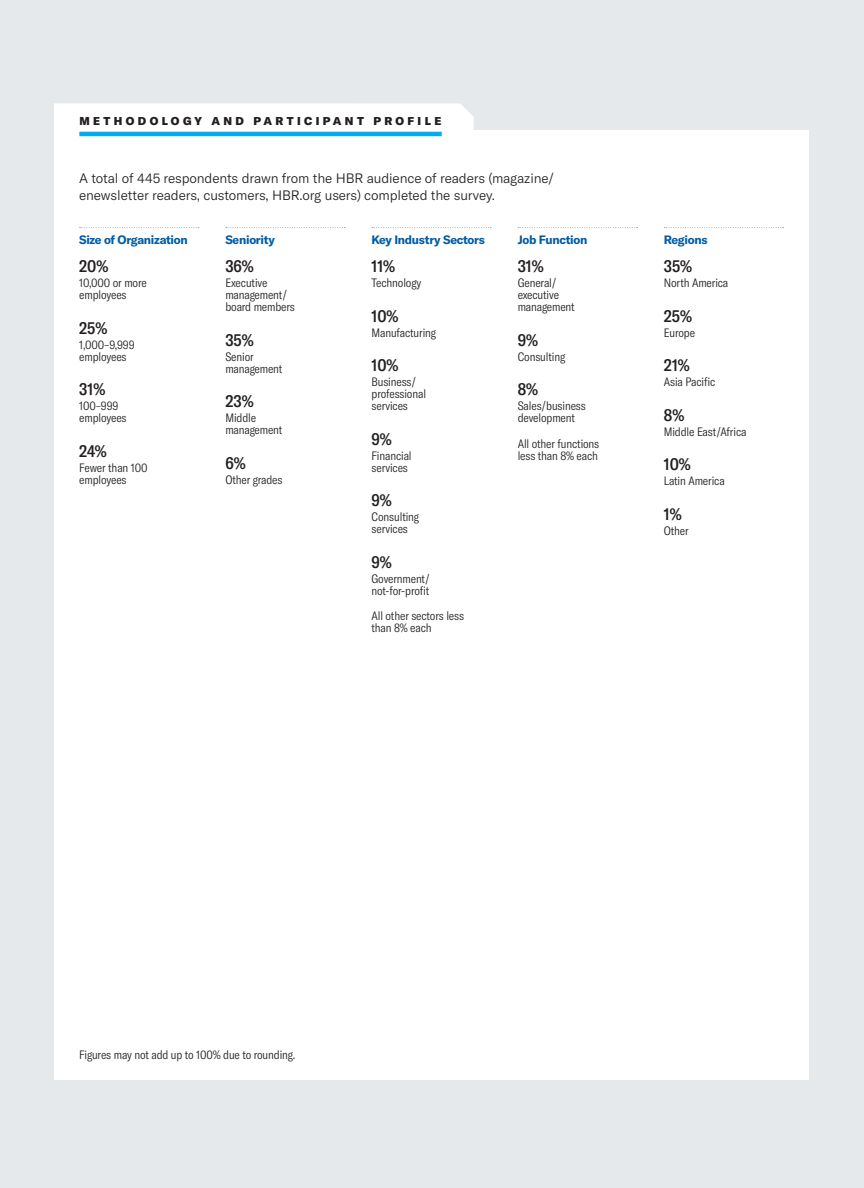
<style>
.page{position:relative;width:864px;height:1188px;background:#e6e9ec}
.page>*{position:absolute;margin:0;border:0;box-sizing:border-box;transform-origin:0 0}
.t1{font:500 condensed 16.5px "GT America";color:#231f20}
.t2{font:300 13.5px/17.2px "GT America";letter-spacing:-.01em;color:#231f20}
.t3{font:300 condensed 12px/12px "GT America";letter-spacing:-.01em;color:#231f20}
.t4{font:700 12px "GT America";letter-spacing:-.025em;color:#015ca3}
.t5{font:900 11.25px "GT America";letter-spacing:.3em;color:#231f20}
</style>
<div class="page">
<div style="left:54px;top:130px;width:754px;height:950px;background:#fff"></div>
<svg style="left:54px;top:103px;width:420px;height:29px;background:#fcfdfe"></svg>
<hr style="left:79px;top:132px;width:363px;height:4px;background:#00aeef">
<svg style="left:80px;top:227px;width:119px;height:1px"></svg>
<svg style="left:226px;top:227px;width:119px;height:1px"></svg>
<svg style="left:372px;top:227px;width:119px;height:1px"></svg>
<svg style="left:518px;top:227px;width:119px;height:1px"></svg>
<svg style="left:664px;top:227px;width:120px;height:1px"></svg>
<p class="t5" style="left:79px;top:114px;width:363px">METHODOLOGY AND PARTICIPANT PROFILE</p>
<p class="t2" style="left:79px;top:169px;width:476px">A total of 445 respondents drawn from the HBR audience of readers (magazine/ enewsletter readers, customers, HBR.org users) completed the survey.</p>
<p class="t4" style="left:79px;top:233px;width:110px">Size of Organization</p>
<h1 class="t1" style="left:79px;top:256px;width:31px">20%</h1>
<p class="t3" style="left:79px;top:277px;width:69px">10,000 or more employees</p>
<h1 class="t1" style="left:79px;top:318px;width:30px">25%</h1>
<p class="t3" style="left:79px;top:339px;width:57px">1,000–9,999 employees</p>
<h1 class="t1" style="left:79px;top:379px;width:28px">31%</h1>
<p class="t3" style="left:79px;top:400px;width:49px">100–999 employees</p>
<h1 class="t1" style="left:79px;top:441px;width:29px">24%</h1>
<p class="t3" style="left:79px;top:462px;width:70px">Fewer than 100 employees</p>
<p class="t4" style="left:225px;top:233px;width:51px">Seniority</p>
<h1 class="t1" style="left:225px;top:256px;width:30px">36%</h1>
<p class="t3" style="left:225px;top:277px;width:71px">Executive management/ board members</p>
<h1 class="t1" style="left:225px;top:330px;width:30px">35%</h1>
<p class="t3" style="left:225px;top:351px;width:59px">Senior management</p>
<h1 class="t1" style="left:225px;top:391px;width:30px">23%</h1>
<p class="t3" style="left:225px;top:412px;width:59px">Middle management</p>
<h1 class="t1" style="left:225px;top:453px;width:22px">6%</h1>
<p class="t3" style="left:225px;top:474px;width:59px">Other grades</p>
<p class="t4" style="left:372px;top:233px;width:115px">Key Industry Sectors</p>
<h1 class="t1" style="left:372px;top:256px;width:25px">11%</h1>
<p class="t3" style="left:372px;top:277px;width:51px">Technology</p>
<h1 class="t1" style="left:372px;top:306px;width:29px">10%</h1>
<p class="t3" style="left:372px;top:327px;width:66px">Manufacturing</p>
<h1 class="t1" style="left:372px;top:355px;width:29px">10%</h1>
<p class="t3" style="left:372px;top:376px;width:56px">Business/ professional services</p>
<h1 class="t1" style="left:372px;top:429px;width:22px">9%</h1>
<p class="t3" style="left:372px;top:450px;width:42px">Financial services</p>
<h1 class="t1" style="left:372px;top:490px;width:22px">9%</h1>
<p class="t3" style="left:372px;top:511px;width:49px">Consulting services</p>
<h1 class="t1" style="left:372px;top:552px;width:22px">9%</h1>
<p class="t3" style="left:372px;top:573px;width:60px">Government/ not-for-profit</p>
<p class="t3" style="left:372px;top:610px;width:94px">All other sectors less than 8% each</p>
<p class="t4" style="left:518px;top:233px;width:71px">Job Function</p>
<h1 class="t1" style="left:518px;top:256px;width:28px">31%</h1>
<p class="t3" style="left:518px;top:277px;width:59px">General/ executive management</p>
<h1 class="t1" style="left:518px;top:330px;width:22px">9%</h1>
<p class="t3" style="left:518px;top:351px;width:49px">Consulting</p>
<h1 class="t1" style="left:518px;top:379px;width:22px">8%</h1>
<p class="t3" style="left:518px;top:400px;width:70px">Sales/business development</p>
<p class="t3" style="left:518px;top:438px;width:83px">All other functions less than 8% each</p>
<p class="t4" style="left:664px;top:233px;width:45px">Regions</p>
<h1 class="t1" style="left:664px;top:256px;width:30px">35%</h1>
<p class="t3" style="left:664px;top:277px;width:66px">North America</p>
<h1 class="t1" style="left:664px;top:306px;width:30px">25%</h1>
<p class="t3" style="left:664px;top:327px;width:33px">Europe</p>
<h1 class="t1" style="left:664px;top:355px;width:28px">21%</h1>
<p class="t3" style="left:664px;top:376px;width:53px">Asia Pacific</p>
<h1 class="t1" style="left:664px;top:405px;width:22px">8%</h1>
<p class="t3" style="left:664px;top:426px;width:84px">Middle East/Africa</p>
<h1 class="t1" style="left:664px;top:454px;width:29px">10%</h1>
<p class="t3" style="left:664px;top:475px;width:62px">Latin America</p>
<h1 class="t1" style="left:664px;top:504px;width:19px">1%</h1>
<p class="t3" style="left:664px;top:525px;width:26px">Other</p>
<p class="t3" style="left:79px;top:1049px;width:218px">Figures may not add up to 100% due to rounding.</p>
</div>
